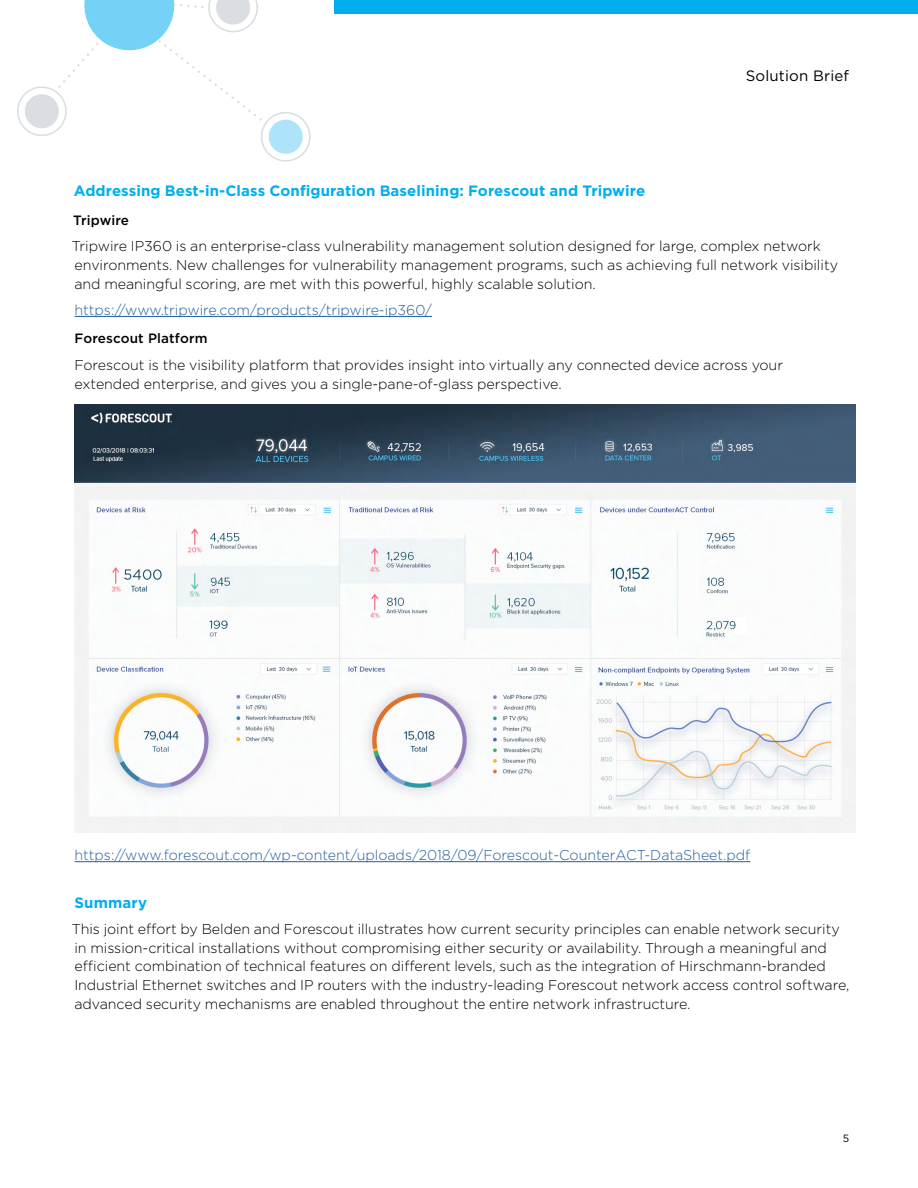
<style>
.page{position:relative;width:918px;height:1188px;background:#fff}
.page>*{position:absolute;margin:0;border:0;box-sizing:border-box;transform-origin:0 0}
.t1{font:700 15px "Gotham";letter-spacing:.005em;color:#00aeef}
.t2{font:15px "Gotham";letter-spacing:.01em;color:#000}
.t3{font:300 14.25px/18.8px "Gotham";letter-spacing:-.005em;color:#000}
.t4{font:300 14.25px "Gotham";letter-spacing:-.005em;color:#215e9e}
.t5{font:500 13.5px "Gotham";letter-spacing:.01em;color:#000}
.t6{font:10.5px "Gotham";color:#000}
</style>
<div class="page">
<svg style="left:17px;top:0;width:294px;height:162px"></svg>
<div style="left:335px;top:0;width:583px;height:14px;background:#00aeef"></div>
<hr style="left:75px;top:316px;width:357px;height:1px;background:#215e9e">
<hr style="left:75px;top:861px;width:675px;height:1px;background:#215e9e">
<img style="left:75px;top:405px;width:781px;height:427px">
<p class="t2" style="left:746px;top:66px;width:105px">Solution Brief</p>
<p class="t1" style="left:74px;top:181px;width:573px">Addressing Best-in-Class Configuration Baselining: Forescout and Tripwire</p>
<p class="t5" style="left:73px;top:211px;width:57px">Tripwire</p>
<p class="t3" style="left:72px;top:236px;width:768px">Tripwire IP360 is an enterprise-class vulnerability management solution designed for large, complex network environments. New challenges for vulnerability management programs, such as achieving full network visibility and meaningful scoring, are met with this powerful, highly scalable solution.</p>
<p class="t4" style="left:75px;top:301px;width:359px">https://www.tripwire.com/products/tripwire-ip360/</p>
<p class="t5" style="left:75px;top:330px;width:134px">Forescout Platform</p>
<p class="t3" style="left:74px;top:355px;width:710px">Forescout is the visibility platform that provides insight into virtually any connected device across your extended enterprise, and gives you a single-pane-of-glass perspective.</p>
<p class="t4" style="left:75px;top:846px;width:677px">https://www.forescout.com/wp-content/uploads/2018/09/Forescout-CounterACT-DataSheet.pdf</p>
<p class="t1" style="left:75px;top:892px;width:74px">Summary</p>
<p class="t3" style="left:72px;top:919px;width:779px">This joint effort by Belden and Forescout illustrates how current security principles can enable network security in mission-critical installations without compromising either security or availability. Through a meaningful and efficient combination of technical features on different levels, such as the integration of Hirschmann-branded Industrial Ethernet switches and IP routers with the industry-leading Forescout network access control software, advanced security mechanisms are enabled throughout the entire network infrastructure.</p>
<p class="t6" style="left:843px;top:1132px;width:8px">5</p>
</div>
